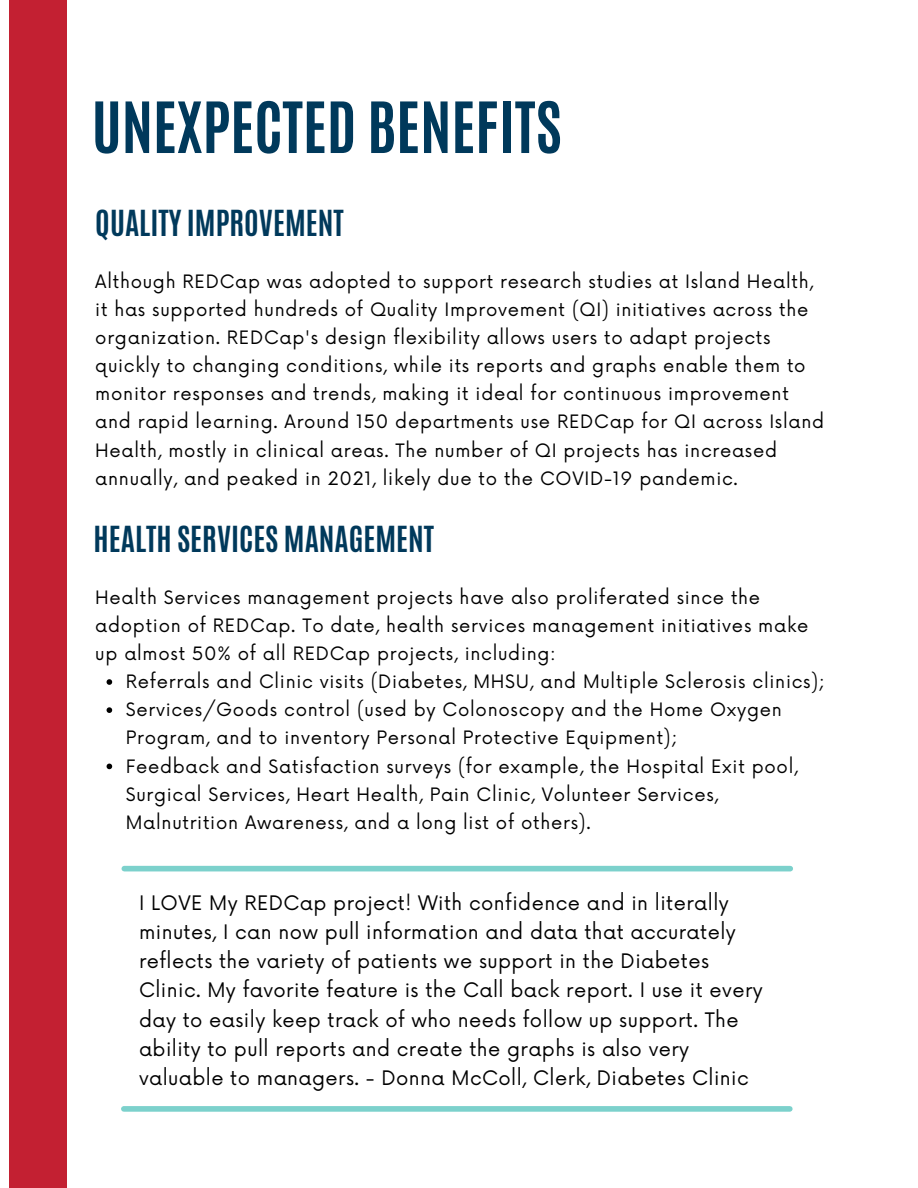
<style>
.page{position:relative;width:918px;height:1188px;background:#fff}
.page>*{position:absolute;margin:0;border:0;box-sizing:border-box;transform-origin:0 0}
.t1{font:700 60px "Antonio";color:#00395b}
.t2{font:700 30px "Antonio";color:#00395b}
.t3{font:19.5px/29.2px "Now";letter-spacing:.02em;color:#000}
.t4{font:18px/28.2px "Now";letter-spacing:.04em;color:#000}
</style>
<div class="page">
<div style="left:9px;top:0;width:58px;height:1188px;background:#c32032"></div>
<svg style="left:107px;top:679px;width:5px;height:6px"></svg>
<svg style="left:107px;top:707px;width:5px;height:6px"></svg>
<svg style="left:107px;top:764px;width:5px;height:5px"></svg>
<div style="left:124px;top:1106px;width:666px;height:6px;background:#7cd1cc"></div>
<div style="left:124px;top:866px;width:666px;height:5px;background:#7cd1cc"></div>
<h1 class="t1" style="left:92px;top:84px;width:472px">UNEXPECTED BENEFITS</h1>
<h2 class="t2" style="left:95px;top:202px;width:250px">QUALITY IMPROVEMENT</h2>
<p class="t4" style="left:95px;top:268px;width:730px">Although REDCap was adopted to support research studies at Island Health, it has supported hundreds of Quality Improvement (QI) initiatives across the organization. REDCap's design flexibility allows users to adapt projects quickly to changing conditions, while its reports and graphs enable them to monitor responses and trends, making it ideal for continuous improvement and rapid learning. Around 150 departments use REDCap for QI across Island Health, mostly in clinical areas. The number of QI projects has increased annually, and peaked in 2021, likely due to the COVID-19 pandemic.</p>
<h2 class="t2" style="left:94px;top:517px;width:342px">HEALTH SERVICES MANAGEMENT</h2>
<p class="t4" style="left:95px;top:584px;width:714px">Health Services management projects have also proliferated since the adoption of REDCap. To date, health services management initiatives make up almost 50% of all REDCap projects, including:</p>
<p class="t4" style="left:126px;top:669px;width:701px">Referrals and Clinic visits (Diabetes, MHSU, and Multiple Sclerosis clinics); Services/Goods control (used by Colonoscopy and the Home Oxygen Program, and to inventory Personal Protective Equipment);<br>Feedback and Satisfaction surveys (for example, the Hospital Exit pool, Surgical Services, Heart Health, Pain Clinic, Volunteer Services, Malnutrition Awareness, and a long list of others).</p>
<p class="t3" style="left:139px;top:889px;width:625px">I LOVE My REDCap project! With confidence and in literally minutes, I can now pull information and data that accurately reflects the variety of patients we support in the Diabetes Clinic. My favorite feature is the Call back report. I use it every day to easily keep track of who needs follow up support. The ability to pull reports and create the graphs is also very valuable to managers. - Donna McColl, Clerk, Diabetes Clinic</p>
</div>
